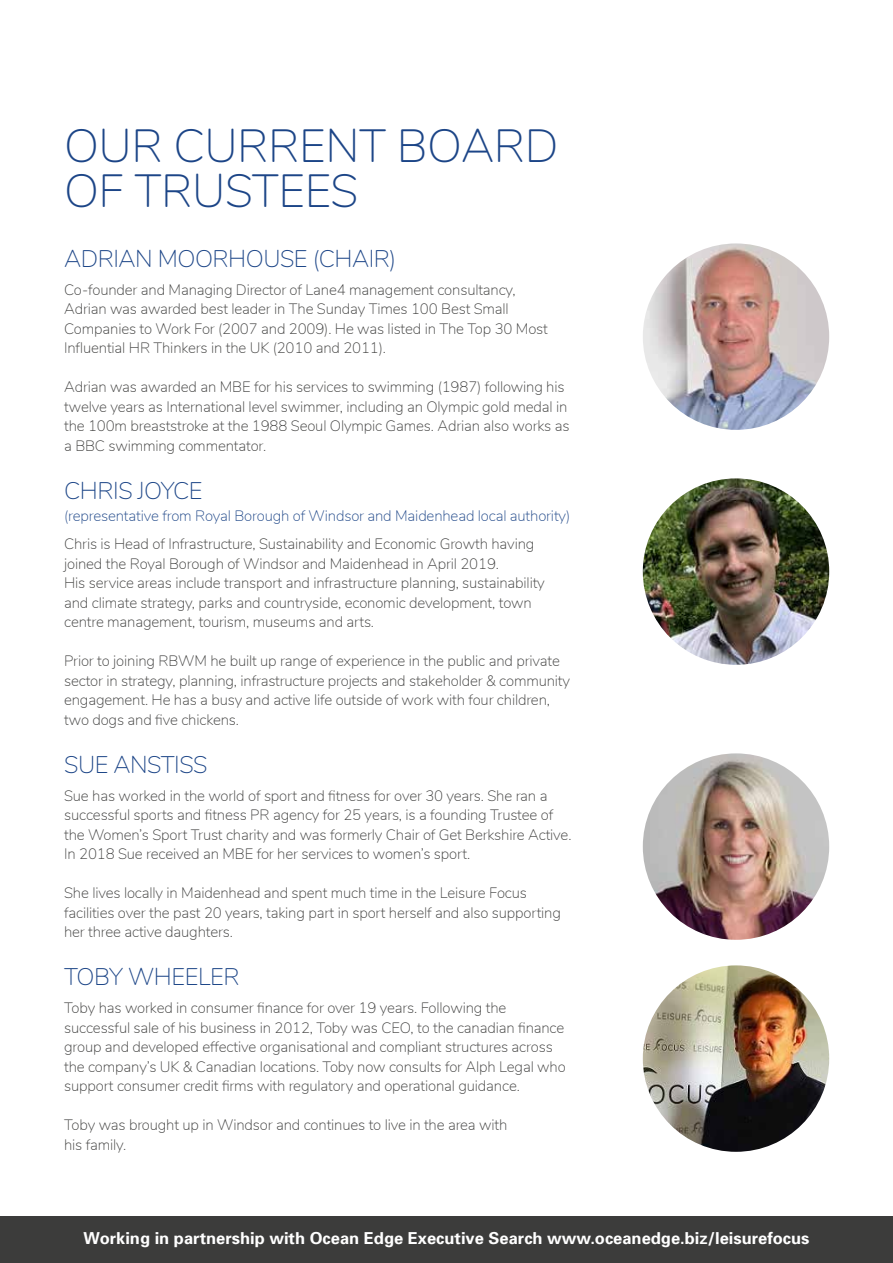
<style>
.page{position:relative;width:893px;height:1263px;background:#fff}
.page>*{position:absolute;margin:0;border:0;box-sizing:border-box;transform-origin:0 0}
.t1{font:200 46.5px/45px "Nunito";letter-spacing:-.01em;color:#1c4587}
.t2{font:200 24px "Nunito";letter-spacing:-.02em;color:#1c4587}
.t3{font:700 16.5px "Univers";color:#fff}
.t4{font:200 15px/19.5px "Nunito";letter-spacing:-.01em;color:#3c3c3b}
.t5{font:200 15px "Nunito";letter-spacing:-.01em;color:#1c4587}
</style>
<div class="page">
<div style="left:0;top:1217px;width:893px;height:46px;background:#3c3c3b"></div>
<img style="left:643px;top:243px;width:186px;height:187px;border-radius:93px">
<img style="left:643px;top:478px;width:186px;height:187px;border-radius:93px">
<img style="left:643px;top:753px;width:186px;height:187px;border-radius:93px">
<img style="left:643px;top:965px;width:186px;height:187px;border-radius:93px">
<h1 class="t1" style="left:64px;top:121px;width:496px">OUR CURRENT BOARD<br>OF TRUSTEES</h1>
<h2 class="t2" style="left:64px;top:241px;width:334px">ADRIAN MOORHOUSE (CHAIR)</h2>
<p class="t4" style="left:64px;top:279px;width:485px">Co-founder and Managing Director of Lane4 management consultancy, Adrian was awarded best leader in The Sunday Times 100 Best Small Companies to Work For (2007 and 2009). He was listed in The Top 30 Most Influential HR Thinkers in the UK (2010 and 2011).</p>
<p class="t4" style="left:64px;top:377px;width:507px">Adrian was awarded an MBE for his services to swimming (1987) following his twelve years as International level swimmer, including an Olympic gold medal in the 100m breaststroke at the 1988 Seoul Olympic Games. Adrian also works as a BBC swimming commentator.</p>
<h2 class="t2" style="left:64px;top:473px;width:140px">CHRIS JOYCE</h2>
<p class="t5" style="left:64px;top:505px;width:508px">(representative from Royal Borough of Windsor and Maidenhead local authority)</p>
<p class="t4" style="left:64px;top:534px;width:482px">Chris is Head of Infrastructure, Sustainability and Economic Growth having joined the Royal Borough of Windsor and Maidenhead in April 2019.<br>His service areas include transport and infrastructure planning, sustainability and climate strategy, parks and countryside, economic development, town centre management, tourism, museums and arts.</p>
<p class="t4" style="left:64px;top:651px;width:507px">Prior to joining RBWM he built up range of experience in the public and private sector in strategy, planning, infrastructure projects and stakeholder &amp; community engagement. He has a busy and active life outside of work with four children, two dogs and five chickens.</p>
<h2 class="t2" style="left:64px;top:747px;width:145px">SUE ANSTISS</h2>
<p class="t4" style="left:64px;top:785px;width:509px">Sue has worked in the world of sport and fitness for over 30 years. She ran a successful sports and fitness PR agency for 25 years, is a founding Trustee of the Women’s Sport Trust charity and was formerly Chair of Get Berkshire Active.<br>In 2018 Sue received an MBE for her services to women’s sport.</p>
<p class="t4" style="left:64px;top:883px;width:498px">She lives locally in Maidenhead and spent much time in the Leisure Focus facilities over the past 20 years, taking part in sport herself and also supporting her three active daughters.</p>
<h2 class="t2" style="left:64px;top:959px;width:177px">TOBY WHEELER</h2>
<p class="t4" style="left:64px;top:998px;width:503px">Toby has worked in consumer finance for over 19 years. Following the successful sale of his business in 2012, Toby was CEO, to the canadian finance group and developed effective organisational and compliant structures across the company’s UK &amp; Canadian locations. Toby now consults for Alph Legal who support consumer credit firms with regulatory and operational guidance.</p>
<p class="t4" style="left:64px;top:1115px;width:445px">Toby was brought up in Windsor and continues to live in the area with his family.</p>
<p class="t3" style="left:83px;top:1227px;width:727px">Working in partnership with Ocean Edge Executive Search www.oceanedge.biz/leisurefocus</p>
</div>
